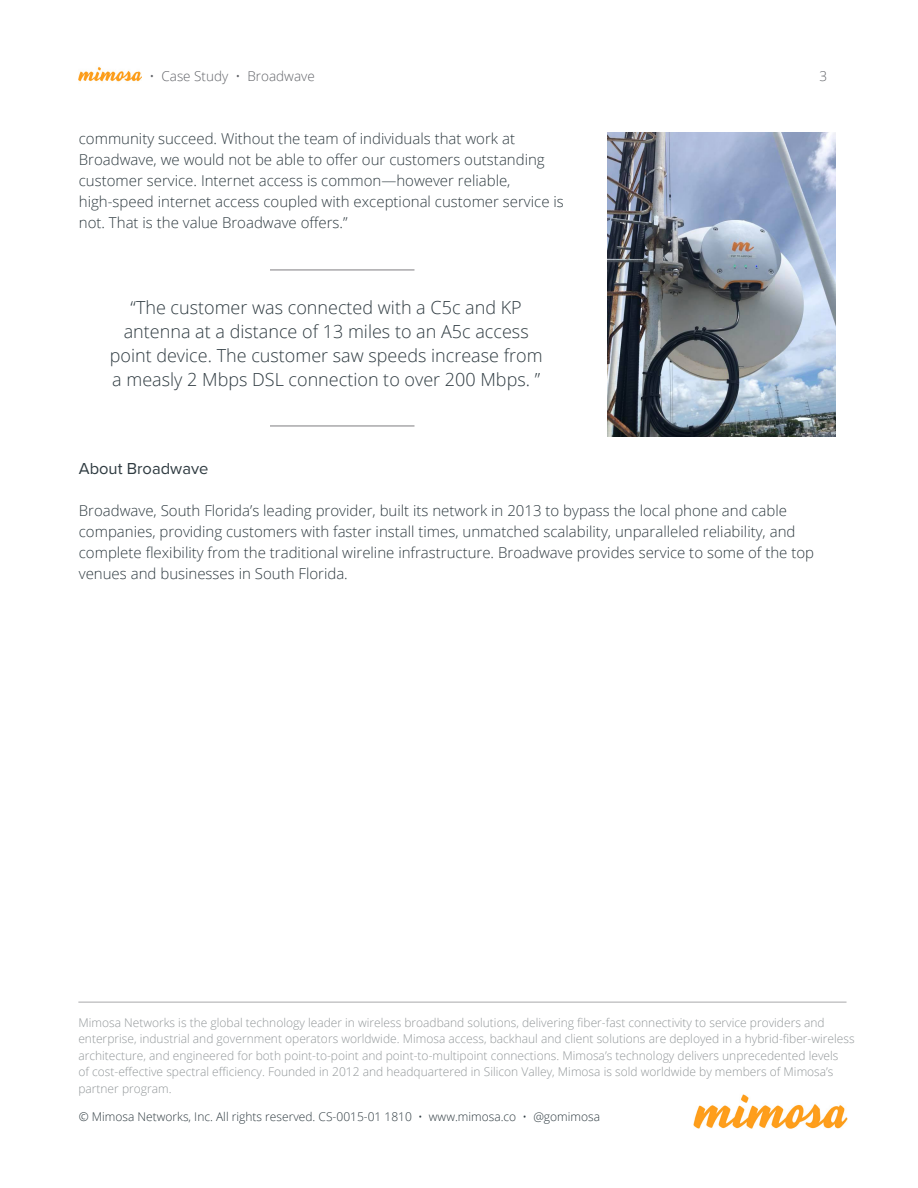
<style>
.page{position:relative;width:918px;height:1188px;background:#fff}
.page>*{position:absolute;margin:0;border:0;box-sizing:border-box;transform-origin:0 0}
._2_Body{font:300 18px/24px "Open Sans";color:#2f3b41;text-align:center}
.Sub_Head{font:16.5px "Proxima Nova";color:#2f3b41}
._2_Body-2{font:300 15px/21px "Open Sans";color:#2f3b41}
.t1{font:300 13.5px "Open Sans";color:#63656a}
.t2{font:300 12px/16.5px "Open Sans";color:#929799}
.t3{font:300 12px "Open Sans";color:#2f3b41}
</style>
<div class="page">
<img style="left:693px;top:1094px;width:155px;height:35px">
<hr style="left:78px;top:1002px;width:769px;height:1px;background:#a9a8aa">
<img style="left:79px;top:67px;width:63px;height:15px">
<hr style="left:270px;top:269px;width:144px;height:2px;background:#a9a8aa">
<hr style="left:270px;top:425px;width:144px;height:2px;background:#a9a8aa">
<img style="left:608px;top:133px;width:227px;height:303px">
<p class="t1" style="left:149px;top:67px;width:167px">• Case Study • Broadwave</p>
<p class="t1" style="left:820px;top:67px;width:9px">3</p>
<p class="_2_Body-2" style="left:79px;top:128px;width:487px">community succeed. Without the team of individuals that work at Broadwave, we would not be able to offer our customers outstanding customer service. Internet access is common—however reliable, high-speed internet access coupled with exceptional customer service is not. That is the value Broadwave offers.”</p>
<p class="_2_Body" style="left:110px;top:295px;width:434px">“The customer was connected with a C5c and KP antenna at a distance of 13 miles to an A5c access point device. The customer saw speeds increase from a measly 2 Mbps DSL connection to over 200 Mbps. ”</p>
<p class="Sub_Head" style="left:79px;top:457px;width:131px">About Broadwave</p>
<p class="_2_Body-2" style="left:79px;top:500px;width:737px">Broadwave, South Florida’s leading provider, built its network in 2013 to bypass the local phone and cable companies, providing customers with faster install times, unmatched scalability, unparalleled reliability, and complete flexibility from the traditional wireline infrastructure. Broadwave provides service to some of the top venues and businesses in South Florida.</p>
<p class="t2" style="left:78px;top:1014px;width:778px">Mimosa Networks is the global technology leader in wireless broadband solutions, delivering fiber-fast connectivity to service providers and enterprise, industrial and government operators worldwide. Mimosa access, backhaul and client solutions are deployed in a hybrid-fiber-wireless architecture, and engineered for both point-to-point and point-to-multipoint connections. Mimosa’s technology delivers unprecedented levels<br>of cost-effective spectral efficiency. Founded in 2012 and headquartered in Silicon Valley, Mimosa is sold worldwide by members of Mimosa’s partner program.</p>
<p class="t3" style="left:79px;top:1108px;width:523px">© Mimosa Networks, Inc. All rights reserved. CS-0015-01 1810 • www.mimosa.co • @gomimosa</p>
</div>
